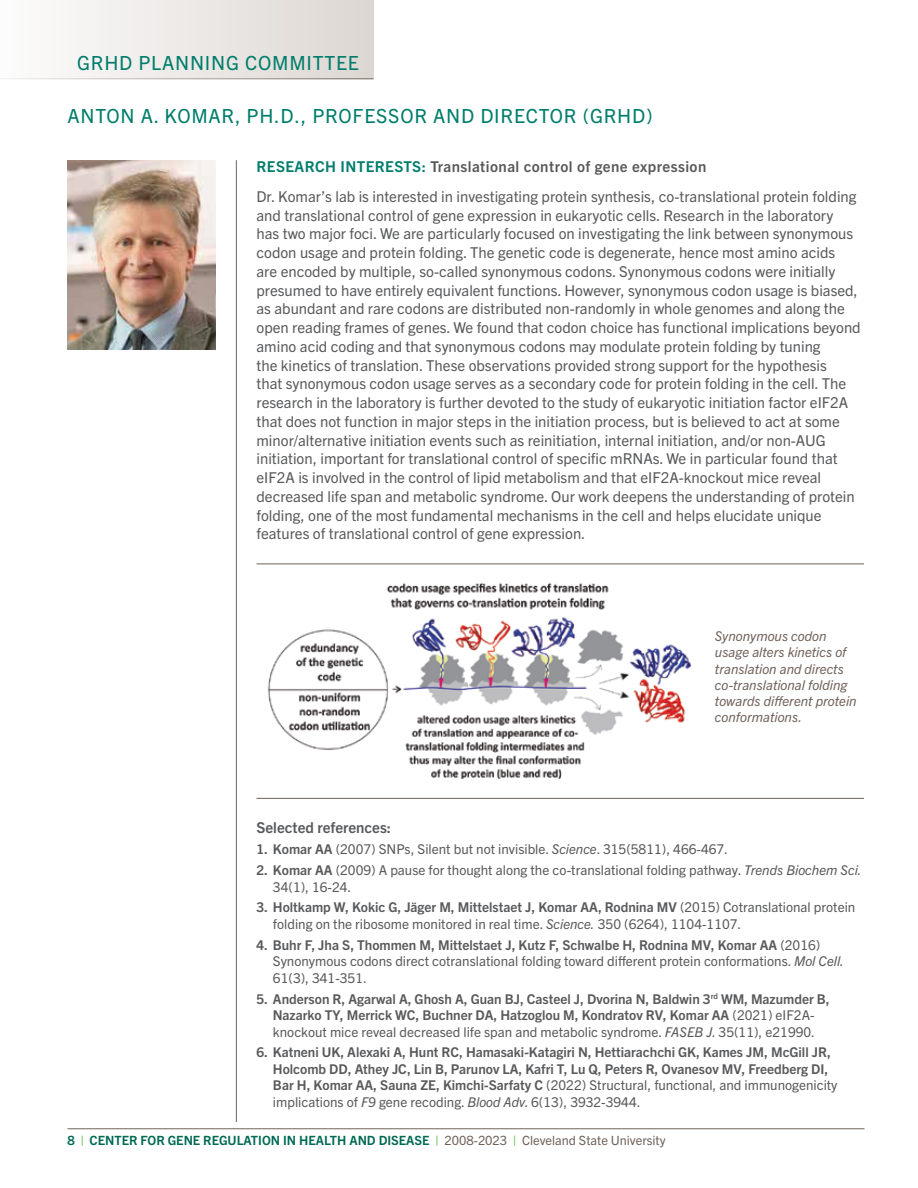
<style>
.page{position:relative;width:918px;height:1188px;background:#fff}
.page>*{position:absolute;margin:0;border:0;box-sizing:border-box;transform-origin:0 0}
.t1{font:19.5px "Trade Gothic Next LT Pro";letter-spacing:.04em;color:#007d6c}
.t2{font:15px/18.8px "Trade Gothic Next LT Pro";color:#58595b}
.t3{font:700 15px "Trade Gothic Next LT Pro";color:#58595b}
.t4{font:700 13.5px/16.5px "Trade Gothic Next LT Pro";color:#58595b;text-align:center}
.t5{font:13.5px/16.5px "Trade Gothic Next LT Pro";color:#58595b}
.t6{font:italic 13.5px/16.2px "Trade Gothic Next LT Pro";color:#6f625a}
.t7{font:700 12.75px "Trade Gothic Next LT Pro";color:#006a55}
.s1{font-weight:700;color:#007d6c}
.s2{font-weight:700}
.s3{font-style:italic}
.s4{font-weight:400}
.s5{font-weight:400;font-style:italic}
.s6{color:#68bd49}
.s7{font-weight:400;color:#6f625a}
</style>
<div class="page">
<img style="left:68px;top:161px;width:148px;height:189px">
<hr style="left:236px;top:160px;width:1px;height:962px;background:#6f625a">
<div style="left:0;top:0;width:374px;height:79px;background:linear-gradient(to right,#fdfcfc,#ddd7d2)"></div>
<hr style="left:0;top:78px;width:374px;height:1px;background:#6f625a">
<img style="left:267px;top:582px;width:425px;height:197px">
<hr style="left:256px;top:564px;width:608px;height:1px;background:#6f625a">
<hr style="left:256px;top:798px;width:608px;height:1px;background:#6f625a">
<hr style="left:68px;top:1128px;width:797px;height:1px;background:#6f625a">
<h1 class="t1" style="left:77px;top:49px;width:283px">GRHD PLANNING COMMITTEE</h1>
<h1 class="t1" style="left:68px;top:102px;width:587px">ANTON A. KOMAR, PH. D. , PROFESSOR AND DIRECTOR (GRHD)</h1>
<p class="t2" style="left:256px;top:151px;width:602px;line-height:29.5px"><span class="s1">RESEARCH INTERESTS:</span> <span class="s2">Translational control of gene expression<br></span>Dr. Komar’s lab is interested in investigating protein synthesis, co-translational protein folding</p>
<p class="t2" style="left:256px;top:205px;width:606px">and translational control of gene expression in eukaryotic cells. Research in the laboratory<br>has two major foci. We are particularly focused on investigating the link between synonymous codon usage and protein folding. The genetic code is degenerate, hence most amino acids<br>are encoded by multiple, so-called synonymous codons. Synonymous codons were initially presumed to have entirely equivalent functions. However, synonymous codon usage is biased, as abundant and rare codons are distributed non-randomly in whole genomes and along the open reading frames of genes. We found that codon choice has functional implications beyond amino acid coding and that synonymous codons may modulate protein folding by tuning<br>the kinetics of translation. These observations provided strong support for the hypothesis<br>that synonymous codon usage serves as a secondary code for protein folding in the cell. The research in the laboratory is further devoted to the study of eukaryotic initiation factor eIF2A that does not function in major steps in the initiation process, but is believed to act at some minor/alternative initiation events such as reinitiation, internal initiation, and/or non-AUG initiation, important for translational control of specific mRNAs. We in particular found that eIF2A is involved in the control of lipid metabolism and that eIF2A-knockout mice reveal decreased life span and metabolic syndrome. Our work deepens the understanding of protein folding, one of the most fundamental mechanisms in the cell and helps elucidate unique features of translational control of gene expression.</p>
<p class="t6" style="left:715px;top:627px;width:143px">Synonymous codon usage alters kinetics of translation and directs co-translational folding towards different protein conformations.</p>
<p class="t3" style="left:256px;top:818px;width:136px">Selected references:</p>
<p class="t5" style="left:256px;top:840px;width:471px"><span class="s2">1. Komar AA</span> (2007) SNPs, Silent but not invisible. <span class="s3">Science</span>. 315(5811), 466-467.</p>
<p class="t5" style="left:273px;top:861px;width:590px;text-indent:-16px"><span class="s2">2. Komar AA</span> (2009) A pause for thought along the co-translational folding pathway. <span class="s3">Trends Biochem Sci.<br></span>34(1), 16-24.</p>
<p class="t5" style="left:273px;top:898px;width:584px;text-indent:-16px"><span class="s2">3. Holtkamp W, Kokic G, Jäger M, Mittelstaet J, Komar AA, Rodnina MV</span> (2015) Cotranslational protein folding on the ribosome monitored in real time. <span class="s3">Science.</span> 350 (6264), 1104-1107.</p>
<p class="t5" style="left:273px;top:936px;width:573px;text-indent:-16px"><span class="s2">4. Buhr F, Jha S, Thommen M, Mittelstaet J, Kutz F, Schwalbe H, Rodnina MV, Komar AA</span> (2016)<br>Synonymous codons direct cotranslational folding toward different protein conformations. <span class="s3">Mol Cell.<br></span>61(3), 341-351.</p>
<p class="t4" style="left:256px;top:989px;width:575px">5. Anderson R, Agarwal A, Ghosh A, Guan BJ, Casteel J, Dvorina N, Baldwin 3<sup>rd</sup> WM, Mazumder B,<br>Nazarko TY, Merrick WC, Buchner DA, Hatzoglou M, Kondratov RV, Komar AA <span class="s4">(2021) eIF2A&shy;knockout mice reveal decreased life span and metabolic syndrome.</span> <span class="s5">FASEB J.</span> <span class="s4">35(11), e21990.</span></p>
<p class="t4" style="left:273px;top:1043px;width:566px;text-align:left;text-indent:-16px">6. Katneni UK, Alexaki A, Hunt RC, Hamasaki-Katagiri N, Hettiarachchi GK, Kames JM, McGill JR, Holcomb DD, Athey JC, Lin B, Parunov LA, Kafri T, Lu Q, Peters R, Ovanesov MV, Freedberg DI, Bar H, Komar AA, Sauna ZE, Kimchi-Sarfaty C <span class="s4">(2022) Structural, functional, and immunogenicity implications of</span> <span class="s5">F9</span> <span class="s4">gene recoding.</span> <span class="s5">Blood Adv.</span> <span class="s4">6(13), 3932-3944.</span></p>
<p class="t7" style="left:68px;top:1132px;width:600px">8 <span class="s6">|</span> CENTER FOR GENE REGULATION IN HEALTH AND DISEASE <span class="s6">|</span> <span class="s7">2008-2023</span> <span class="s6">|</span> <span class="s7">Cleveland State University</span></p>
</div>
